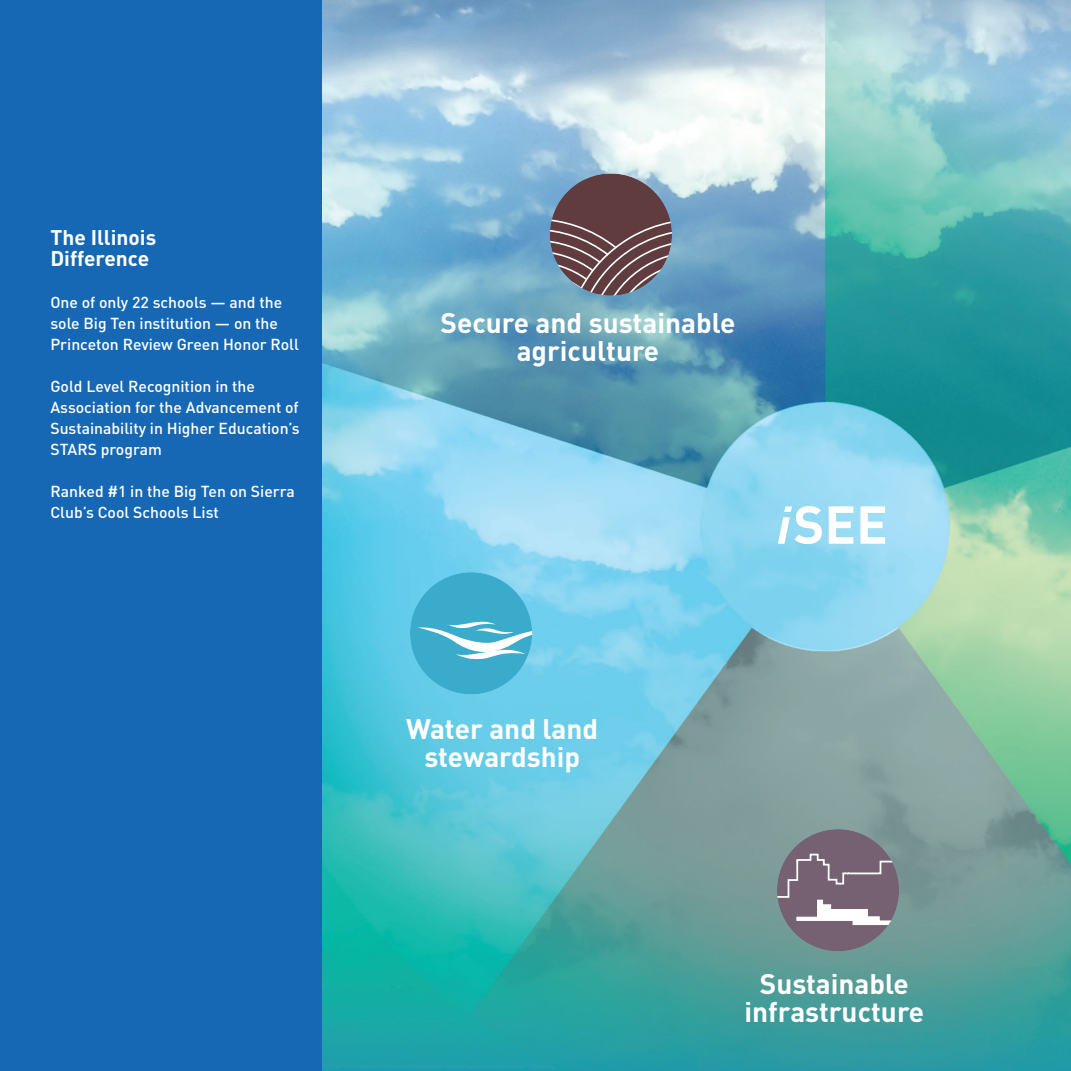
<style>
.page{position:relative;width:1071px;height:1071px;background:#fff}
.page>*{position:absolute;margin:0;border:0;box-sizing:border-box;transform-origin:0 0}
.t1{font:700 52.5px "DIN Pro";color:#fff}
.t2{font:700 28px/28px "DIN Pro";color:#fff;text-align:center}
.t3{font:700 21px "DIN Pro";color:#fff}
.t4{font:500 15.75px/21px "DIN Pro";color:#fff}
.s1{font-style:italic}
</style>
<div class="page">
<img style="left:322px;top:0;width:749px;height:1071px">
<div style="left:0;top:0;width:322px;height:1071px;background:#1768b4"></div>
<div style="left:777px;top:829px;width:122px;height:122px;background:#756172;border-radius:50%"></div>
<svg style="left:777px;top:850px;width:122px;height:75px"></svg>
<div style="left:410px;top:572px;width:122px;height:122px;background:#3aabcb;border-radius:50%"></div>
<svg style="left:418px;top:621px;width:114px;height:43px"></svg>
<div style="left:550px;top:173px;width:122px;height:123px;background:#603c3f;border-radius:50%"></div>
<svg style="left:550px;top:217px;width:122px;height:79px"></svg>
<p class="t3" style="left:50px;top:223px;width:107px">The Illinois</p>
<p class="t3" style="left:50px;top:244px;width:100px">Difference</p>
<p class="t4" style="left:50px;top:292px;width:250px">One of only 22 schools — and the sole Big Ten institution — on the<br>Princeton Review Green Honor Roll</p>
<p class="t4" style="left:50px;top:376px;width:251px">Gold Level Recognition in the<br>Association for the Advancement of<br>Sustainability in Higher Education’s<br>STARS program</p>
<p class="t4" style="left:50px;top:481px;width:246px">Ranked #1 in the Big Ten on Sierra<br>Club’s Cool Schools List</p>
<p class="t2" style="left:441px;top:308px;width:296px">Secure and sustainable</p>
<p class="t2" style="left:517px;top:336px;width:144px">agriculture</p>
<p class="t1" style="left:777px;top:489px;width:112px"><span class="s1">i</span>SEE</p>
<p class="t2" style="left:406px;top:713px;width:194px">Water and land stewardship</p>
<p class="t2" style="left:760px;top:969px;width:151px">Sustainable</p>
<p class="t2" style="left:745px;top:997px;width:181px">infrastructure</p>
</div>
